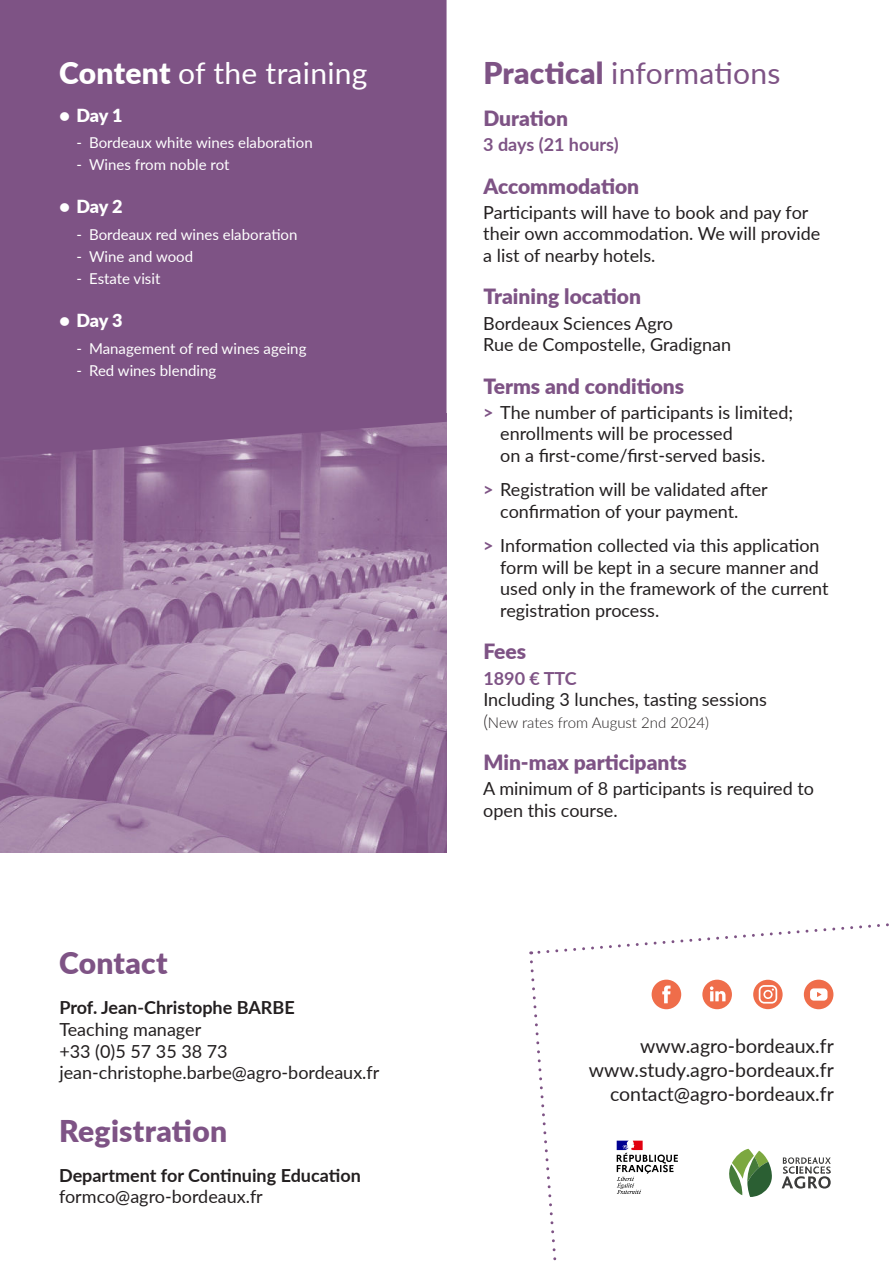
<style>
.page{position:relative;width:893px;height:1263px;background:#fff}
.page>*{position:absolute;margin:0;border:0;box-sizing:border-box;transform-origin:0 0}
.t1{font:30px "Lato";letter-spacing:.01em;color:#7e5385}
.t2{font:30px "Lato";letter-spacing:.01em;color:#fff}
.t3{font:900 30px "Lato";letter-spacing:.01em;color:#7e5385}
.t4{font:900 21px "Lato";color:#7e5385}
.t5{font:19.5px/24px "Lato";color:#231f20;text-align:right}
.t6{font:18px/21.6px "Lato";color:#231f20}
.t7{font:700 18px "Lato";color:#231f20}
.t8{font:700 18px "Lato";color:#7e5385}
.t9{font:900 18px "Lato";letter-spacing:-.015em;color:#fff}
.t10{font:15px "Lato";color:#fff}
.t11{font:300 15px "Lato";color:#231f20}
.s1{font-weight:900}
.s2{font-weight:700;color:#7e5385}
.s3{font-size:18px}
</style>
<div class="page">
<img style="left:0;top:457px;width:446px;height:395px">
<div style="left:0;top:0;width:447px;height:457px;background:#7e5385"></div>
<svg style="left:529px;top:923px;width:360px;height:338px"></svg>
<h1 class="t2" style="left:59px;top:51px;width:310px"><span class="s1">Content</span> of the training</h1>
<h1 class="t1" style="left:483px;top:51px;width:299px"><span class="s1">Practical</span> informations</h1>
<p class="t4" style="left:483px;top:103px;width:86px">Duration</p>
<p class="t8" style="left:483px;top:137px;width:137px">3 days (21 hours)</p>
<p class="t4" style="left:483px;top:170px;width:157px">Accommodation</p>
<p class="t6" style="left:483px;top:201px;width:339px">Participants will have to book and pay for their own accommodation. We will provide a list of nearby hotels.</p>
<p class="t4" style="left:483px;top:281px;width:159px">Training location</p>
<p class="t6" style="left:483px;top:311px;width:249px">Bordeaux Sciences Agro<br>Rue de Compostelle, Gradignan</p>
<p class="t9" style="left:59px;top:108px;width:65px">• Day 1</p>
<p class="t10" style="left:76px;top:132px;width:238px">- Bordeaux white wines elaboration</p>
<p class="t10" style="left:76px;top:154px;width:155px">- Wines from noble rot</p>
<p class="t9" style="left:59px;top:200px;width:65px">• Day 2</p>
<p class="t10" style="left:76px;top:224px;width:223px">- Bordeaux red wines elaboration</p>
<p class="t10" style="left:76px;top:246px;width:118px">- Wine and wood</p>
<p class="t10" style="left:76px;top:268px;width:86px">- Estate visit</p>
<p class="t9" style="left:59px;top:314px;width:65px">• Day 3</p>
<p class="t10" style="left:76px;top:337px;width:232px">- Management of red wines ageing</p>
<p class="t10" style="left:76px;top:360px;width:141px">- Red wines blending</p>
<p class="t4" style="left:483px;top:370px;width:202px">Terms and conditions</p>
<p class="t6" style="left:500px;top:401px;width:294px;text-indent:-17px"><span class="s2">&gt;</span> The number of participants is limited; enrollments will be processed<br>on a first-come/first-served basis.</p>
<p class="t6" style="left:500px;top:478px;width:269px;text-indent:-17px"><span class="s2">&gt;</span> Registration will be validated after confirmation of your payment.</p>
<p class="t6" style="left:500px;top:534px;width:330px;text-indent:-17px"><span class="s2">&gt;</span> Information collected via this application form will be kept in a secure manner and used only in the framework of the current registration process.</p>
<p class="t4" style="left:483px;top:636px;width:44px">Fees</p>
<p class="t8" style="left:483px;top:665px;width:95px">1890 € TTC</p>
<p class="t6" style="left:483px;top:688px;width:285px">Including 3 lunches, tasting sessions</p>
<p class="t11" style="left:483px;top:716px;width:227px"><span class="s3">(</span>New rates from August 2nd 2024)</p>
<h1 class="t3" style="left:59px;top:952px;width:110px">Contact</h1>
<p class="t7" style="left:59px;top:994px;width:237px">Prof. Jean-Christophe BARBE</p>
<p class="t6" style="left:59px;top:1018px;width:322px">Teaching manager<br>+33 (0)5 57 35 38 73 jean-christophe.barbe@agro-bordeaux.fr</p>
<h1 class="t3" style="left:59px;top:1108px;width:169px">Registration</h1>
<p class="t7" style="left:59px;top:1162px;width:303px">Department for Continuing Education</p>
<p class="t6" style="left:59px;top:1185px;width:205px">formco@agro-bordeaux.fr</p>
<p class="t4" style="left:483px;top:747px;width:205px">Min-max participants</p>
<p class="t6" style="left:483px;top:777px;width:332px">A minimum of 8 participants is required to open this course.</p>
<p class="t5" style="left:589px;top:1033px;width:246px">www.agro-bordeaux.fr www.study.agro-bordeaux.fr contact@agro-bordeaux.fr</p>
</div>
